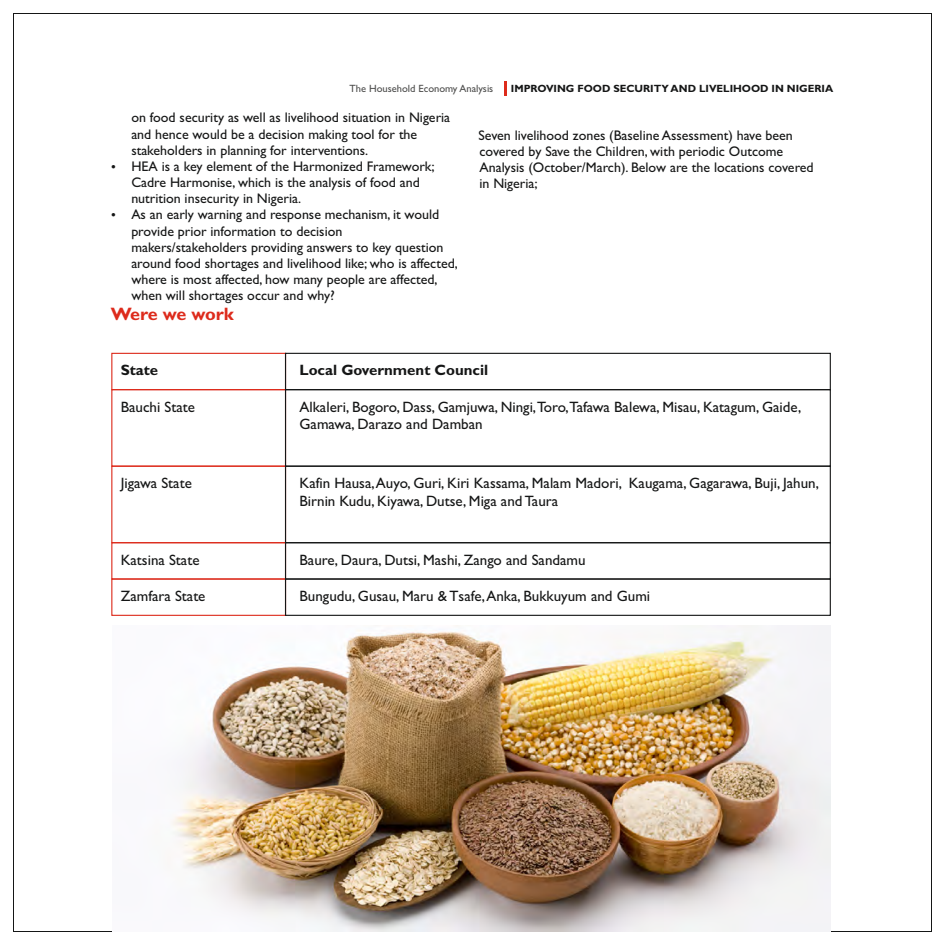
<style>
.page{position:relative;width:945px;height:945px;background:#fff}
.page>*{position:absolute;margin:0;border:0;box-sizing:border-box;transform-origin:0 0}
.t1{font:700 18px "Gill Sans";letter-spacing:-.02em;color:#dd2b1c}
.t2{font:15px/17.4px "Gill Sans";color:#151616}
.t3{font:700 15px "Gill Sans";color:#151616}
.t4{font:13.95px/16.2px "Gill Sans";color:#151616}
.t5{font:700 10.5px "Gill Sans";color:#151616}
.t6{font:10.5px "Gill Sans";color:#4e4e4d}
</style>
<div class="page">
<div style="left:13px;top:13px;width:919px;height:919px;background:#fff;border:1px solid #151616"></div>
<div style="left:111px;top:353px;width:175px;height:37px;border:1px solid #dd2b1c"></div>
<div style="left:111px;top:389px;width:175px;height:78px;border:1px solid #dd2b1c"></div>
<div style="left:111px;top:466px;width:175px;height:77px;border:1px solid #dd2b1c"></div>
<div style="left:111px;top:542px;width:175px;height:38px;border:1px solid #dd2b1c"></div>
<div style="left:111px;top:578px;width:175px;height:38px;border:1px solid #dd2b1c"></div>
<div style="left:285px;top:353px;width:546px;height:37px;border:1px solid #151616"></div>
<div style="left:285px;top:389px;width:546px;height:78px;border:1px solid #151616"></div>
<div style="left:285px;top:466px;width:546px;height:77px;border:1px solid #151616"></div>
<div style="left:285px;top:542px;width:546px;height:38px;border:1px solid #151616"></div>
<div style="left:285px;top:578px;width:546px;height:38px;border:1px solid #151616"></div>
<img style="left:112px;top:626px;width:718px;height:306px">
<svg style="left:504px;top:81px;width:2px;height:14px"></svg>
<p class="t6" style="left:350px;top:85px;width:145px">The Household Economy Analysis</p>
<p class="t5" style="left:511px;top:85px;width:324px">IMPROVING FOOD SECURITY AND LIVELIHOOD IN NIGERIA</p>
<p class="t4" style="left:131px;top:111px;width:328px">on food security as well as livelihood situation in Nigeria and hence would be a decision making tool for the stakeholders in planning for interventions.<br>HEA is a key element of the Harmonized Framework; Cadre Harmonise, which is the analysis of food and nutrition insecurity in Nigeria.<br>As an early warning and response mechanism, it would provide prior information to decision makers/stakeholders providing answers to key question around food shortages and livelihood like; who is affected, where is most affected, how many people are affected, when will shortages occur and why?</p>
<p class="t1" style="left:111px;top:308px;width:124px">Were we work</p>
<p class="t4" style="left:479px;top:128px;width:337px">Seven livelihood zones (Baseline Assessment) have been covered by Save the Children, with periodic Outcome Analysis (October/March). Below are the locations covered in Nigeria;</p>
<p class="t3" style="left:121px;top:365px;width:39px">State</p>
<p class="t3" style="left:300px;top:365px;width:190px">Local Government Council</p>
<p class="t2" style="left:121px;top:400px;width:76px">Bauchi State</p>
<p class="t2" style="left:300px;top:400px;width:503px">Alkaleri, Bogoro, Dass, Gamjuwa, Ningi,Toro,Tafawa Balewa, Misau, Katagum, Gaide,<br>Gamawa, Darazo and Damban</p>
<p class="t2" style="left:121px;top:476px;width:73px">Jigawa State</p>
<p class="t2" style="left:300px;top:476px;width:521px">Kafin Hausa, Auyo, Guri, Kiri Kassama, Malam Madori, Kaugama, Gagarawa, Buji, Jahun,<br>Birnin Kudu, Kiyawa, Dutse, Miga and Taura</p>
<p class="t2" style="left:121px;top:553px;width:80px">Katsina State</p>
<p class="t2" style="left:300px;top:553px;width:288px">Baure, Daura, Dutsi, Mashi, Zango and Sandamu</p>
<p class="t2" style="left:121px;top:589px;width:86px">Zamfara State</p>
<p class="t2" style="left:300px;top:589px;width:352px">Bungudu, Gusau, Maru &amp; Tsafe, Anka, Bukkuyum and Gumi</p>
</div>
